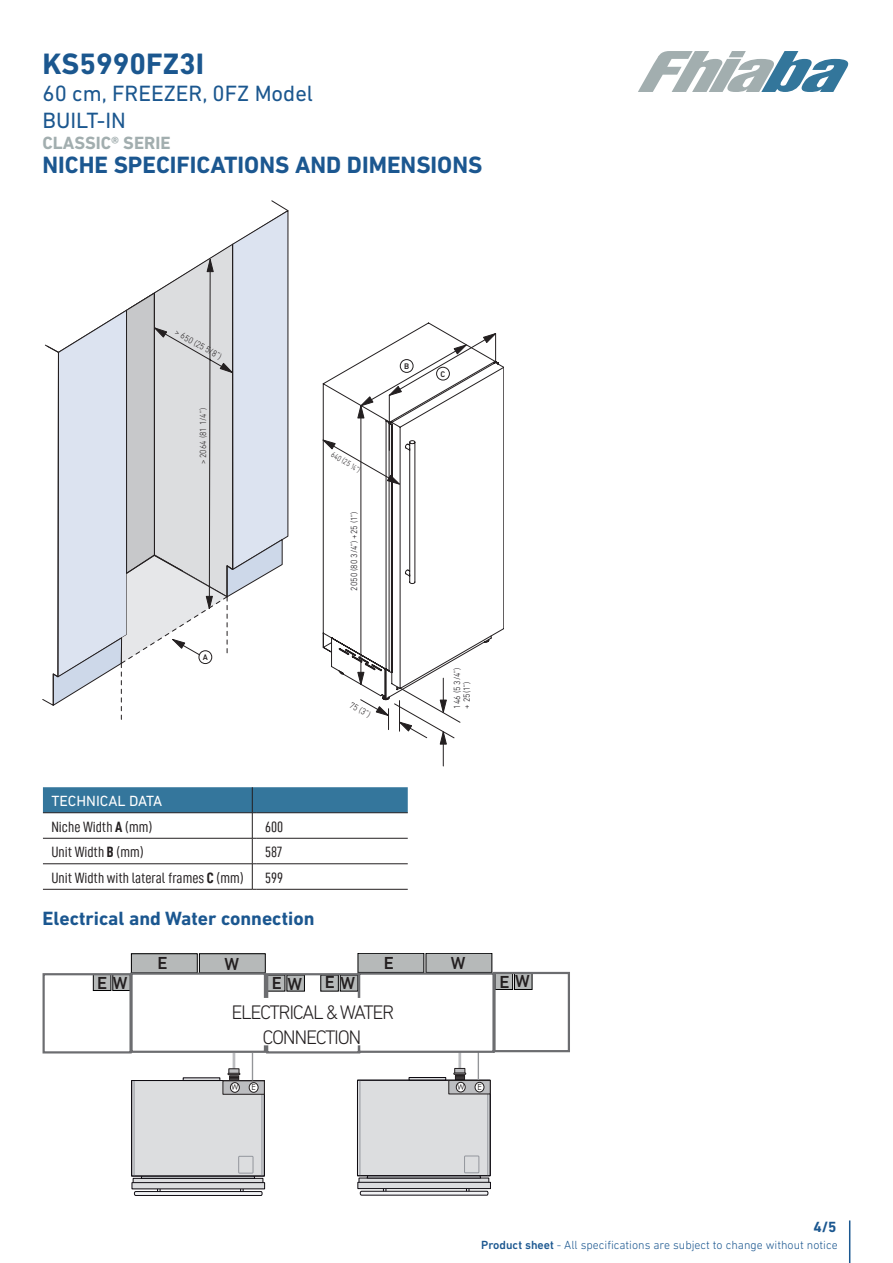
<style>
.page{position:relative;width:893px;height:1263px;background:#fff}
.page>*{position:absolute;margin:0;border:0;box-sizing:border-box;transform-origin:0 0}
.Product_code{font:700 30px "DIN Next LT Pro";color:#1b578f}
.Sottotitolo{font:700 24px "DIN Next LT Pro";color:#1b5790}
.Sigla{font:22.5px "DIN Next LT Pro";color:#1b578f}
.t1{font:300 19.95px/24.3px "DIN Next LT Pro";letter-spacing:-.07em;color:#231f20;text-align:center}
.t2{font:700 19.5px "DIN Next LT Pro";color:#1b5790}
.Serie{font:700 18px "DIN Next LT Pro";color:#a2aeaf}
.t3{font:500 17.7px "DIN Next LT Pro";color:#231f20}
.Lable_tabelle{font:15px "D DIN Condensed";color:#231f20}
.Titolo_fascioni_blu{font:15px "DIN Next LT Pro";color:#fff}
.t4{font:700 15px "DIN Next LT Pro";color:#1b5790}
.t5{font:300 12px "DIN Next LT Pro";color:#1b5790}
.t6{font:300 9.15px/9.9px "DIN Next LT Pro";color:#0e0b10;scale:.91 1}
.t7{font:300 9.15px "DIN Next LT Pro";color:#231f20;scale:.91 1}
.t8{font:8.4px "Century Gothic";color:#231f20;scale:.92 1}
.t9{font:300 8.25px "DIN Next LT Pro";color:#181518;scale:.8 1}
.t10{font:500 8.25px "DIN Next LT Pro";color:#231f20}
.s1{font-family:"D DIN Condensed Bold"}
.s2{font-weight:500}
</style>
<div class="page">
<hr style="left:849px;top:1220px;width:1px;height:43px;background:#1b5790">
<svg style="left:638px;top:51px;width:211px;height:41px"></svg>
<svg style="left:497px;top:362px;width:7px;height:271px"></svg>
<hr style="left:443px;top:732px;width:1px;height:34px;background:#231f20">
<svg style="left:45px;top:201px;width:244px;height:519px"></svg>
<svg style="left:322px;top:333px;width:175px;height:412px"></svg>
<div style="left:131px;top:954px;width:66px;height:19px;background:#b6b9b9"></div>
<div style="left:131px;top:953px;width:66px;height:20px;border:1px solid #000001"></div>
<div style="left:199px;top:954px;width:66px;height:19px;background:#b6b9b9"></div>
<div style="left:199px;top:953px;width:67px;height:20px;border:1px solid #000001"></div>
<div style="left:358px;top:953px;width:66px;height:19px;background:#b6b9b9"></div>
<div style="left:358px;top:953px;width:66px;height:20px;border:1px solid #000001"></div>
<div style="left:426px;top:953px;width:66px;height:19px;background:#b6b9b9"></div>
<div style="left:426px;top:953px;width:66px;height:20px;border:1px solid #000001"></div>
<svg style="left:43px;top:971px;width:527px;height:225px"></svg>
<div style="left:232px;top:998px;width:158px;height:47px;background:#fff"></div>
<svg style="left:43px;top:787px;width:365px;height:103px"></svg>
<hr style="left:257px;top:889px;width:151px;height:1px;background:#231f20">
<p class="Product_code" style="left:43px;top:46px;width:163px">KS5990FZ3I</p>
<p class="Sigla" style="left:43px;top:80px;width:272px">60 cm, FREEZER, 0FZ Model</p>
<p class="Sigla" style="left:43px;top:107px;width:85px">BUILT-IN</p>
<p class="Serie" style="left:43px;top:132px;width:130px">CLASSIC® SERIE</p>
<p class="Sottotitolo" style="left:43px;top:150px;width:441px">NICHE SPECIFICATIONS AND DIMENSIONS</p>
<p class="t7" style="left:178px;top:327px;width:59px;rotate:29deg">&gt; 650 (25 5/8”)</p>
<p class="t7" style="left:198px;top:464px;width:64px;rotate:-90deg">&gt; 2064 (81 1/4”)</p>
<p class="t10" style="left:203px;top:652px;width:7px">A</p>
<p class="t9" style="left:334px;top:450px;width:42px;rotate:30deg">640 (25 ¼”)</p>
<p class="t6" style="left:349px;top:590px;width:88px;rotate:-90deg">2050 (80 3/4”) +25 (1”)</p>
<p class="t7" style="left:353px;top:699px;width:26px;rotate:29deg">75 (3”)</p>
<p class="Titolo_fascioni_blu" style="left:51px;top:792px;width:112px">TECHNICAL DATA</p>
<p class="Lable_tabelle" style="left:51px;top:818px;width:102px">Niche Width <span class="s1">A</span> (mm)</p>
<p class="Lable_tabelle" style="left:265px;top:818px;width:20px">600</p>
<p class="Lable_tabelle" style="left:51px;top:844px;width:94px">Unit Width <span class="s1">B</span> (mm)</p>
<p class="Lable_tabelle" style="left:265px;top:844px;width:19px">587</p>
<p class="Lable_tabelle" style="left:51px;top:869px;width:194px">Unit Width with lateral frames <span class="s1">C</span> (mm)</p>
<p class="Lable_tabelle" style="left:265px;top:869px;width:19px">599</p>
<p class="t2" style="left:43px;top:907px;width:273px">Electrical and Water connection</p>
<p class="t10" style="left:404px;top:362px;width:7px">B</p>
<p class="t10" style="left:440px;top:369px;width:6px">C</p>
<p class="t6" style="left:452px;top:709px;width:47px;rotate:-90deg">146 (5 3/4”) + 25(1”)</p>
<p class="t3" style="left:157px;top:953px;width:12px">E</p>
<p class="t3" style="left:225px;top:954px;width:16px">W</p>
<p class="t3" style="left:384px;top:952px;width:12px">E</p>
<p class="t3" style="left:451px;top:953px;width:16px">W</p>
<p class="t3" style="left:97px;top:972px;width:32px">E W</p>
<p class="t3" style="left:272px;top:973px;width:32px">E W</p>
<p class="t3" style="left:325px;top:972px;width:32px">E W</p>
<p class="t3" style="left:499px;top:971px;width:32px">E W</p>
<p class="t1" style="left:232px;top:1000px;width:164px">ELECTRICAL &amp; WATER<br>CONNECTION</p>
<p class="t8" style="left:231px;top:1081px;width:10px">W</p>
<p class="t8" style="left:252px;top:1081px;width:6px">E</p>
<p class="t8" style="left:457px;top:1081px;width:10px">W</p>
<p class="t8" style="left:477px;top:1081px;width:6px">E</p>
<p class="t4" style="left:813px;top:1218px;width:25px">4/5</p>
<p class="t5" style="left:481px;top:1238px;width:358px"><span class="s2">Product sheet</span> - All specifications are subject to change without notice</p>
</div>
